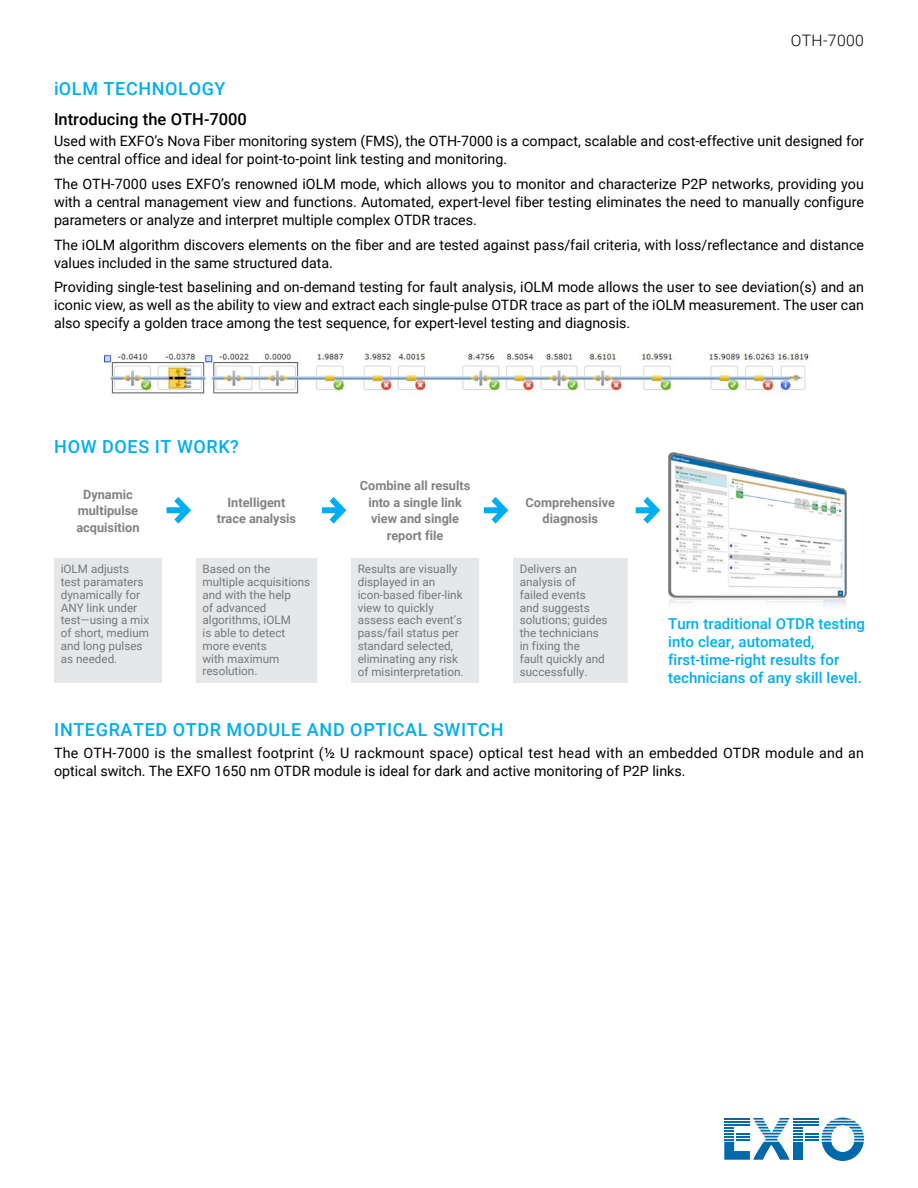
<style>
.page{position:relative;width:918px;height:1188px;background:#fff}
.page>*{position:absolute;margin:0;border:0;box-sizing:border-box;transform-origin:0 0}
.Titre{font:500 18px "Roboto";letter-spacing:.035em;color:#00aeef}
.Sous-titre_1{font:500 16.5px "Roboto";color:#000}
.t1{font:300 15.75px "Roboto";letter-spacing:.025em;color:#000}
.Sous-titre_2{font:500 15px/18px "Roboto";color:#00aeef}
.Texte{font:14.25px/18px "Roboto";color:#000}
.Texte-2{font:700 12.75px/16.5px "Roboto";color:#808285;text-align:center}
.Tableau_texte{font:11.7px/12.9px "Roboto";color:#77787b}
</style>
<div class="page">
<svg style="left:724px;top:1118px;width:140px;height:43px"></svg>
<hr style="left:724px;top:1124px;width:26px;height:2px;background:#0069aa">
<img style="left:104px;top:352px;width:705px;height:43px">
<svg style="left:54px;top:558px;width:574px;height:125px;fill:#e6e7e8"></svg>
<svg style="left:167px;top:497px;width:24px;height:27px"></svg>
<svg style="left:322px;top:497px;width:24px;height:27px"></svg>
<svg style="left:484px;top:497px;width:24px;height:27px"></svg>
<svg style="left:636px;top:497px;width:24px;height:27px"></svg>
<img style="left:668px;top:452px;width:178px;height:155px">
<p class="t1" style="left:791px;top:30px;width:75px">OTH-7000</p>
<p class="Titre" style="left:54px;top:75px;width:173px">iOLM TECHNOLOGY</p>
<p class="Sous-titre_1" style="left:54px;top:107px;width:194px">Introducing the OTH-7000</p>
<p class="Texte" style="left:54px;top:131px;width:812px">Used with EXFO’s Nova Fiber monitoring system (FMS), the OTH-7000 is a compact, scalable and cost-effective unit designed for the central office and ideal for point-to-point link testing and monitoring.</p>
<p class="Texte" style="left:54px;top:174px;width:812px;text-align:justify">The OTH-7000 uses EXFO’s renowned iOLM mode, which allows you to monitor and characterize P2P networks, providing you with a central management view and functions. Automated, expert-level fiber testing eliminates the need to manually configure parameters or analyze and interpret multiple complex OTDR traces.</p>
<p class="Texte" style="left:54px;top:235px;width:812px">The iOLM algorithm discovers elements on the fiber and are tested against pass/fail criteria, with loss/reflectance and distance values included in the same structured data.</p>
<p class="Texte" style="left:54px;top:278px;width:812px;text-align:justify">Providing single-test baselining and on-demand testing for fault analysis, iOLM mode allows the user to see deviation(s) and an iconic view, as well as the ability to view and extract each single-pulse OTDR trace as part of the iOLM measurement. The user can also specify a golden trace among the test sequence, for expert-level testing and diagnosis.</p>
<p class="Titre" style="left:54px;top:434px;width:186px">HOW DOES IT WORK?</p>
<p class="Texte-2" style="left:76px;top:485px;width:65px">Dynamic multipulse acquisition</p>
<p class="Texte-2" style="left:217px;top:494px;width:81px">Intelligent trace analysis</p>
<p class="Texte-2" style="left:360px;top:477px;width:112px">Combine all results into a single link view and single report file</p>
<p class="Texte-2" style="left:526px;top:494px;width:91px">Comprehensive diagnosis</p>
<p class="Tableau_texte" style="left:61px;top:563px;width:90px">iOLM adjusts test paramaters dynamically for<br>ANY link under test—using a mix of short, medium and long pulses as needed.</p>
<p class="Tableau_texte" style="left:202px;top:563px;width:109px">Based on the multiple acquisitions and with the help<br>of advanced algorithms, iOLM<br>is able to detect more events<br>with maximum resolution.</p>
<p class="Tableau_texte" style="left:358px;top:562px;width:107px">Results are visually displayed in an icon‑based fiber‑link view to quickly assess each event’s pass/fail status per standard selected, eliminating any risk of misinterpretation.</p>
<p class="Tableau_texte" style="left:520px;top:562px;width:89px">Delivers an analysis of failed events and suggests solutions; guides the technicians in fixing the<br>fault quickly and successfully.</p>
<p class="Sous-titre_2" style="left:668px;top:614px;width:198px">Turn traditional OTDR testing into clear, automated, first-time-right results for technicians of any skill level.</p>
<p class="Titre" style="left:54px;top:717px;width:451px">INTEGRATED OTDR MODULE AND OPTICAL SWITCH</p>
<p class="Texte" style="left:54px;top:743px;width:812px">The OTH-7000 is the smallest footprint (½ U rackmount space) optical test head with an embedded OTDR module and an optical switch. The EXFO 1650 nm OTDR module is ideal for dark and active monitoring of P2P links.</p>
</div>
